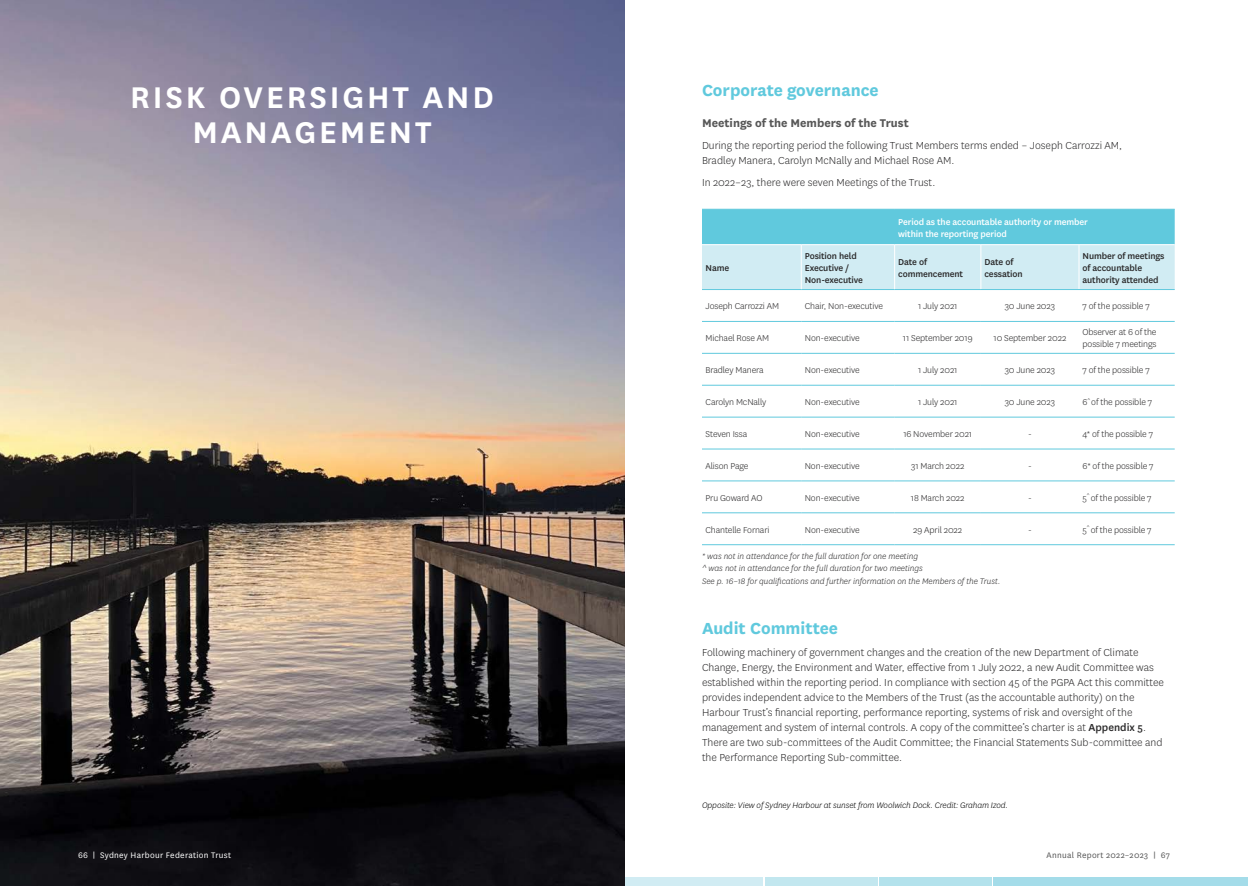
<style>
.page{position:relative;width:1248px;height:886px;background:#fff}
.page>*{position:absolute;margin:0;border:0;box-sizing:border-box;transform-origin:0 0}
.t1{font:600 35px/35px "National";letter-spacing:.08em;color:#fff;text-align:center}
.t2{font:700 18.75px "National";color:#60c9dd}
.t3{font:700 13.12px "National";color:#575757}
.t4{font:300 11.88px/15px "National";color:#292829}
.t5{font:300 10px/11.9px "National";letter-spacing:-.01em;color:#292829}
.t6{font:500 10px/11.9px "National";letter-spacing:-.01em;color:#292829}
.t7{font:500 10px/11.9px "National";letter-spacing:-.01em;color:#fff}
.t8{font:italic 300 9.38px/12.5px "National";color:#292829}
.t9{font:italic 300 9.38px "National";letter-spacing:-.01em;color:#000}
.t10{font:9.38px "National";letter-spacing:.03em;color:#fff}
.t11{font:9.38px "National";letter-spacing:.03em;color:#575757}
.s1{font-weight:500}
.s2{font-weight:500;font-size:8.12px}
</style>
<div class="page">
<div style="left:993px;top:877px;width:254px;height:9px;background:#a4dce9"></div>
<div style="left:606px;top:877px;width:157px;height:9px;background:#d1ecf3"></div>
<div style="left:764px;top:877px;width:113px;height:9px;background:#c2e7ef"></div>
<div style="left:878px;top:877px;width:113px;height:9px;background:#b3e2ec"></div>
<img style="left:0;top:0;width:624px;height:886px">
<svg style="left:702px;top:210px;width:472px;height:79px;background:#9fdce9"></svg>
<hr style="left:800px;top:245px;width:1px;height:44px;background:#fff">
<hr style="left:894px;top:245px;width:1px;height:44px;background:#fff">
<hr style="left:980px;top:245px;width:1px;height:44px;background:#fff">
<hr style="left:1078px;top:245px;width:1px;height:44px;background:#fff">
<hr style="left:702px;top:244px;width:99px;height:1px;background:#fff">
<hr style="left:801px;top:244px;width:93px;height:1px;background:#fff">
<hr style="left:894px;top:244px;width:86px;height:1px;background:#fff">
<hr style="left:980px;top:244px;width:98px;height:1px;background:#fff">
<hr style="left:1078px;top:244px;width:96px;height:1px;background:#fff">
<hr style="left:702px;top:209px;width:99px;height:1px;background:#60c9dd">
<hr style="left:801px;top:209px;width:93px;height:1px;background:#60c9dd">
<hr style="left:894px;top:209px;width:86px;height:1px;background:#60c9dd">
<hr style="left:980px;top:209px;width:98px;height:1px;background:#60c9dd">
<hr style="left:1078px;top:209px;width:96px;height:1px;background:#60c9dd">
<hr style="left:702px;top:289px;width:99px;height:1px;background:#60c9dd">
<hr style="left:801px;top:289px;width:93px;height:1px;background:#60c9dd">
<hr style="left:894px;top:289px;width:86px;height:1px;background:#60c9dd">
<hr style="left:980px;top:289px;width:98px;height:1px;background:#60c9dd">
<hr style="left:1078px;top:289px;width:96px;height:1px;background:#60c9dd">
<hr style="left:702px;top:321px;width:99px;height:1px;background:#60c9dd">
<hr style="left:801px;top:321px;width:93px;height:1px;background:#60c9dd">
<hr style="left:894px;top:321px;width:86px;height:1px;background:#60c9dd">
<hr style="left:980px;top:321px;width:98px;height:1px;background:#60c9dd">
<hr style="left:1078px;top:321px;width:96px;height:1px;background:#60c9dd">
<hr style="left:702px;top:353px;width:99px;height:1px;background:#60c9dd">
<hr style="left:801px;top:353px;width:93px;height:1px;background:#60c9dd">
<hr style="left:894px;top:353px;width:86px;height:1px;background:#60c9dd">
<hr style="left:980px;top:353px;width:98px;height:1px;background:#60c9dd">
<hr style="left:1078px;top:353px;width:96px;height:1px;background:#60c9dd">
<hr style="left:702px;top:385px;width:99px;height:1px;background:#60c9dd">
<hr style="left:801px;top:385px;width:93px;height:1px;background:#60c9dd">
<hr style="left:894px;top:385px;width:86px;height:1px;background:#60c9dd">
<hr style="left:980px;top:385px;width:98px;height:1px;background:#60c9dd">
<hr style="left:1078px;top:385px;width:96px;height:1px;background:#60c9dd">
<hr style="left:702px;top:417px;width:99px;height:1px;background:#60c9dd">
<hr style="left:801px;top:417px;width:93px;height:1px;background:#60c9dd">
<hr style="left:894px;top:417px;width:86px;height:1px;background:#60c9dd">
<hr style="left:980px;top:417px;width:98px;height:1px;background:#60c9dd">
<hr style="left:1078px;top:417px;width:96px;height:1px;background:#60c9dd">
<hr style="left:702px;top:449px;width:99px;height:1px;background:#60c9dd">
<hr style="left:801px;top:449px;width:93px;height:1px;background:#60c9dd">
<hr style="left:894px;top:449px;width:86px;height:1px;background:#60c9dd">
<hr style="left:980px;top:449px;width:98px;height:1px;background:#60c9dd">
<hr style="left:1078px;top:449px;width:96px;height:1px;background:#60c9dd">
<hr style="left:702px;top:481px;width:99px;height:1px;background:#60c9dd">
<hr style="left:702px;top:513px;width:99px;height:1px;background:#60c9dd">
<hr style="left:702px;top:544px;width:99px;height:1px;background:#60c9dd">
<hr style="left:801px;top:481px;width:93px;height:1px;background:#60c9dd">
<hr style="left:801px;top:513px;width:93px;height:1px;background:#60c9dd">
<hr style="left:801px;top:544px;width:93px;height:1px;background:#60c9dd">
<hr style="left:894px;top:481px;width:86px;height:1px;background:#60c9dd">
<hr style="left:894px;top:513px;width:86px;height:1px;background:#60c9dd">
<hr style="left:894px;top:544px;width:86px;height:1px;background:#60c9dd">
<hr style="left:980px;top:481px;width:98px;height:1px;background:#60c9dd">
<hr style="left:980px;top:513px;width:98px;height:1px;background:#60c9dd">
<hr style="left:980px;top:544px;width:98px;height:1px;background:#60c9dd">
<hr style="left:1078px;top:481px;width:96px;height:1px;background:#60c9dd">
<hr style="left:1078px;top:513px;width:96px;height:1px;background:#60c9dd">
<hr style="left:1078px;top:544px;width:96px;height:1px;background:#60c9dd">
<h1 class="t1" style="left:130px;top:77px;width:365px">RISK OVERSIGHT AND<br>MANAGEMENT</h1>
<h2 class="t2" style="left:702px;top:77px;width:178px">Corporate governance</h2>
<p class="t3" style="left:702px;top:113px;width:208px">Meetings of the Members of the Trust</p>
<p class="t4" style="left:702px;top:137px;width:421px">During the reporting period the following Trust Members terms ended – Joseph Carrozzi AM,<br>Bradley Manera, Carolyn McNally and Michael Rose AM.</p>
<p class="t4" style="left:702px;top:174px;width:235px">In 2022–23, there were seven Meetings of the Trust.</p>
<p class="t7" style="left:898px;top:215px;width:191px">Period as the accountable authority or member within the reporting period</p>
<p class="t6" style="left:705px;top:261px;width:25px">Name</p>
<p class="t6" style="left:804px;top:249px;width:60px">Position held<br>Executive /<br>Non-executive</p>
<p class="t6" style="left:898px;top:255px;width:66px">Date of commencement</p>
<p class="t6" style="left:984px;top:255px;width:40px">Date of cessation</p>
<p class="t6" style="left:1082px;top:249px;width:83px">Number of meetings of accountable authority attended</p>
<p class="t5" style="left:705px;top:300px;width:75px">Joseph Carrozzi AM</p>
<p class="t5" style="left:804px;top:300px;width:80px">Chair, Non-executive</p>
<p class="t5" style="left:917px;top:300px;width:41px">1 July 2021</p>
<p class="t5" style="left:1004px;top:300px;width:52px">30 June 2023</p>
<p class="t5" style="left:1082px;top:300px;width:69px">7 of the possible 7</p>
<p class="t5" style="left:705px;top:332px;width:65px">Michael Rose AM</p>
<p class="t5" style="left:804px;top:332px;width:56px">Non-executive</p>
<p class="t5" style="left:902px;top:332px;width:71px">11 September 2019</p>
<p class="t5" style="left:993px;top:332px;width:74px">10 September 2022</p>
<p class="t5" style="left:1082px;top:326px;width:75px">Observer at 6 of the possible 7 meetings</p>
<p class="t5" style="left:705px;top:364px;width:60px">Bradley Manera</p>
<p class="t5" style="left:804px;top:364px;width:56px">Non-executive</p>
<p class="t5" style="left:917px;top:364px;width:41px">1 July 2021</p>
<p class="t5" style="left:1004px;top:364px;width:52px">30 June 2023</p>
<p class="t5" style="left:1082px;top:364px;width:69px">7 of the possible 7</p>
<p class="t5" style="left:705px;top:396px;width:62px">Carolyn McNally</p>
<p class="t5" style="left:804px;top:396px;width:56px">Non-executive</p>
<p class="t5" style="left:917px;top:396px;width:41px">1 July 2021</p>
<p class="t5" style="left:1004px;top:396px;width:52px">30 June 2023</p>
<p class="t5" style="left:1082px;top:396px;width:71px">6<sup>^</sup> of the possible 7</p>
<p class="t5" style="left:705px;top:427px;width:43px">Steven Issa</p>
<p class="t5" style="left:804px;top:427px;width:56px">Non-executive</p>
<p class="t5" style="left:903px;top:427px;width:70px">16 November 2021</p>
<p class="t5" style="left:1027px;top:427px;width:5px">-</p>
<p class="t5" style="left:1082px;top:427px;width:72px">4* of the possible 7</p>
<p class="t5" style="left:705px;top:459px;width:44px">Alison Page</p>
<p class="t5" style="left:804px;top:459px;width:56px">Non-executive</p>
<p class="t5" style="left:911px;top:459px;width:55px">31 March 2022</p>
<p class="t5" style="left:1027px;top:459px;width:5px">-</p>
<p class="t5" style="left:1082px;top:459px;width:72px">6* of the possible 7</p>
<p class="t5" style="left:705px;top:491px;width:58px">Pru Goward AO</p>
<p class="t5" style="left:804px;top:491px;width:56px">Non-executive</p>
<p class="t5" style="left:910px;top:491px;width:55px">18 March 2022</p>
<p class="t5" style="left:1027px;top:491px;width:5px">-</p>
<p class="t5" style="left:1082px;top:491px;width:71px">5<sup>^</sup> of the possible 7</p>
<p class="t5" style="left:705px;top:523px;width:66px">Chantelle Fornari</p>
<p class="t5" style="left:804px;top:523px;width:56px">Non-executive</p>
<p class="t5" style="left:913px;top:523px;width:51px">29 April 2022</p>
<p class="t5" style="left:1082px;top:523px;width:71px">5<sup>^</sup> of the possible 7</p>
<p class="t8" style="left:702px;top:550px;width:300px">* was not in attendance for the full duration for one meeting<br>^ was not in attendance for the full duration for two meetings<br>See p. 16–18 for qualifications and further information on the Members of the Trust.</p>
<h2 class="t2" style="left:702px;top:615px;width:138px">Audit Committee</h2>
<p class="t4" style="left:702px;top:645px;width:463px">Following machinery of government changes and the creation of the new Department of Climate Change, Energy, the Environment and Water, effective from 1 July 2022, a new Audit Committee was established within the reporting period. In compliance with section 45 of the PGPA Act this committee provides independent advice to the Members of the Trust (as the accountable authority) on the Harbour Trust’s financial reporting, performance reporting, systems of risk and oversight of the management and system of internal controls. A copy of the committee’s charter is at <span class="s1">Appendix 5</span>.<br>There are two sub-committees of the Audit Committee; the Financial Statements Sub-committee and the Performance Reporting Sub-committee.</p>
<p class="t9" style="left:702px;top:799px;width:307px">Opposite: View of Sydney Harbour at sunset from Woolwich Dock. Credit: Graham Izod.</p>
<p class="t10" style="left:78px;top:849px;width:154px">66 <span class="s2">|</span> Sydney Harbour Federation Trust</p>
<p class="t11" style="left:1046px;top:849px;width:125px">Annual Report 2022–2023 <span class="s2">|</span> 67</p>
</div>
